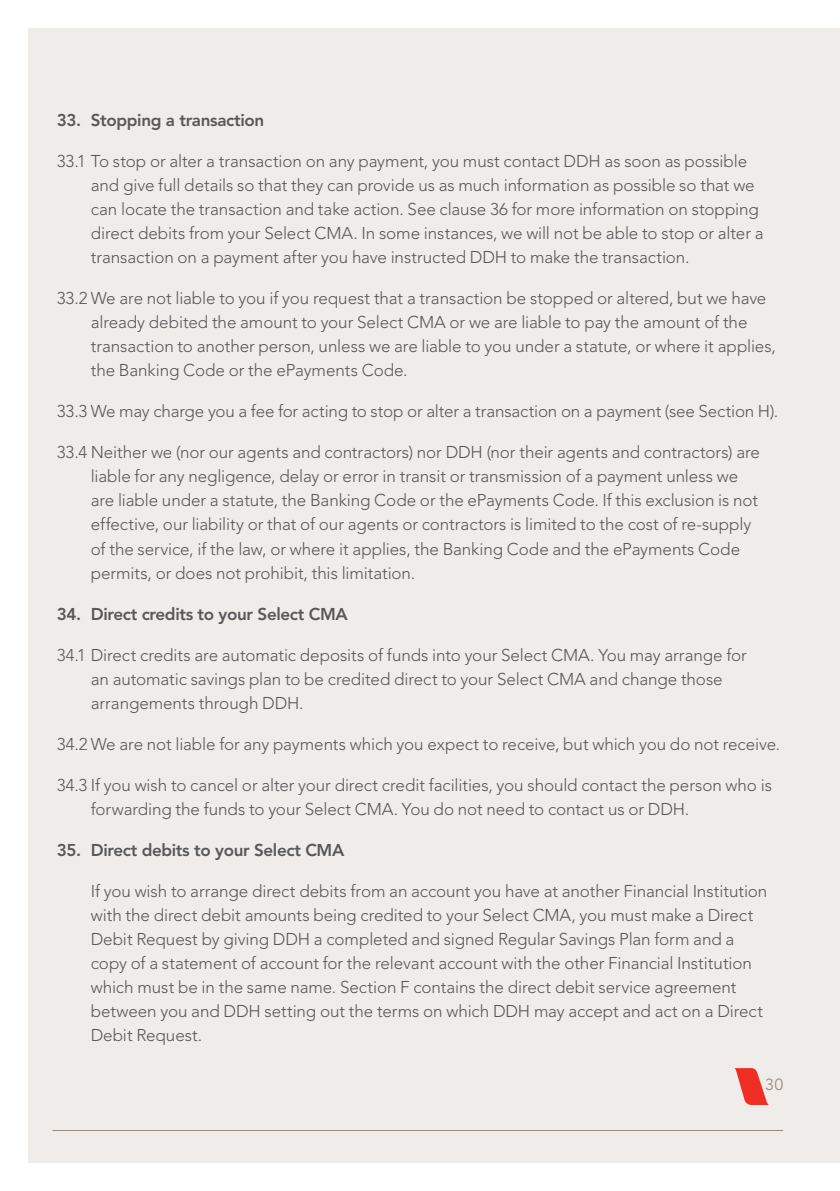
<style>
.page{position:relative;width:840px;height:1191px;background:#fff}
.page>*{position:absolute;margin:0;border:0;box-sizing:border-box;transform-origin:0 0}
.t1{font:300 17px/24px "Avenir LT Std";letter-spacing:-.005em;color:#57585a}
.t2{font:800 17px "Avenir LT Std";letter-spacing:-.02em;color:#57585a}
.t3{font:16px "Avenir LT Std";color:#998b7d}
</style>
<div class="page">
<div style="left:28px;top:28px;width:811px;height:1134px;background:#f0ece9"></div>
<hr style="left:52px;top:1130px;width:730px;height:1px;background:#998b7d">
<svg style="left:734px;top:1068px;width:34px;height:37px"></svg>
<p class="t2" style="left:57px;top:110px;width:209px">33. Stopping a transaction</p>
<p class="t1" style="left:91px;top:149px;width:674px;text-indent:-34px">33.1 To stop or alter a transaction on any payment, you must contact DDH as soon as possible and give full details so that they can provide us as much information as possible so that we can locate the transaction and take action. See clause 36 for more information on stopping direct debits from your Select CMA. In some instances, we will not be able to stop or alter a transaction on a payment after you have instructed DDH to make the transaction.</p>
<p class="t1" style="left:91px;top:286px;width:686px;text-indent:-34px">33.2 We are not liable to you if you request that a transaction be stopped or altered, but we have already debited the amount to your Select CMA or we are liable to pay the amount of the transaction to another person, unless we are liable to you under a statute, or where it applies, the Banking Code or the ePayments Code.</p>
<p class="t1" style="left:57px;top:399px;width:722px">33.3 We may charge you a fee for acting to stop or alter a transaction on a payment (see Section H).</p>
<p class="t1" style="left:91px;top:440px;width:670px;text-indent:-34px">33.4 Neither we (nor our agents and contractors) nor DDH (nor their agents and contractors) are liable for any negligence, delay or error in transit or transmission of a payment unless we are liable under a statute, the Banking Code or the ePayments Code. If this exclusion is not effective, our liability or that of our agents or contractors is limited to the cost of re-supply of the service, if the law, or where it applies, the Banking Code and the ePayments Code permits, or does not prohibit, this limitation.</p>
<p class="t2" style="left:57px;top:603px;width:292px">34. Direct credits to your Select CMA</p>
<p class="t1" style="left:91px;top:643px;width:657px;text-indent:-34px">34.1 Direct credits are automatic deposits of funds into your Select CMA. You may arrange for an automatic savings plan to be credited direct to your Select CMA and change those arrangements through DDH.</p>
<p class="t1" style="left:57px;top:732px;width:724px">34.2 We are not liable for any payments which you expect to receive, but which you do not receive.</p>
<p class="t1" style="left:91px;top:773px;width:682px;text-indent:-34px">34.3 If you wish to cancel or alter your direct credit facilities, you should contact the person who is forwarding the funds to your Select CMA. You do not need to contact us or DDH.</p>
<p class="t2" style="left:57px;top:839px;width:289px">35. Direct debits to your Select CMA</p>
<p class="t1" style="left:91px;top:879px;width:677px">If you wish to arrange direct debits from an account you have at another Financial Institution with the direct debit amounts being credited to your Select CMA, you must make a Direct Debit Request by giving DDH a completed and signed Regular Savings Plan form and a copy of a statement of account for the relevant account with the other Financial Institution which must be in the same name. Section F contains the direct debit service agreement between you and DDH setting out the terms on which DDH may accept and act on a Direct Debit Request.</p>
<p class="t3" style="left:764px;top:1075px;width:19px">30</p>
</div>
